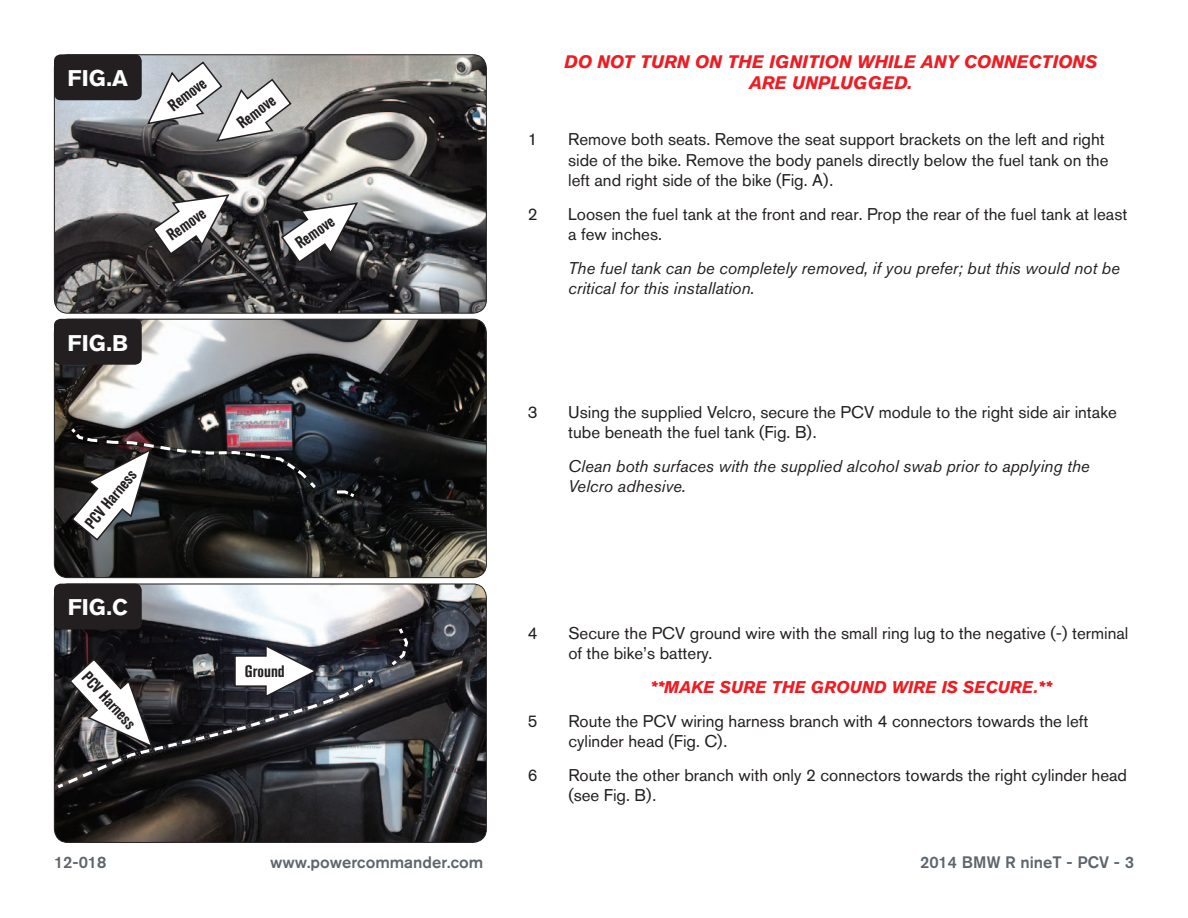
<style>
.page{position:relative;width:1188px;height:918px;background:#fff}
.page>*{position:absolute;margin:0;border:0;box-sizing:border-box;transform-origin:0 0}
.t1{font:700 22.5px "Akzidenz Grotesk BQ";color:#fff}
.t2{font:italic 700 18px "Akzidenz Grotesk BQ";color:#ee1d23}
.Bodycopy{font:16.8px/20.2px "Akzidenz Grotesk BQ";color:#231f20}
.Bodycopy-2{font:italic 16.8px/20.2px "Akzidenz Grotesk BQ";color:#231f20}
.Bodycopy-3{font:italic 700 16.8px "Akzidenz Grotesk BQ";color:#ee1d23}
.t3{font:700 condensed 16.5px "Akzidenz Grotesk BQ";color:#231f20}
.t4{font:500 16.5px "Akzidenz Grotesk BQ";color:#5e656c}
</style>
<div class="page">
<img style="left:54px;top:55px;width:431px;height:257px">
<div style="left:54px;top:54px;width:433px;height:260px;border:1px solid #231f20;border-radius:14px"></div>
<div style="left:54px;top:54px;width:88px;height:46px;background:#231f20;border-radius:7px"></div>
<img style="left:54px;top:319px;width:432px;height:259px">
<div style="left:54px;top:319px;width:433px;height:259px;border:1px solid #231f20;border-radius:14px"></div>
<div style="left:54px;top:319px;width:88px;height:46px;background:#231f20;border-radius:7px"></div>
<img style="left:54px;top:584px;width:432px;height:258px">
<div style="left:54px;top:584px;width:88px;height:45px;background:#231f20;border-radius:7px"></div>
<svg style="left:151px;top:193px;width:80px;height:63px"></svg>
<svg style="left:280px;top:201px;width:79px;height:63px"></svg>
<svg style="left:146px;top:60px;width:147px;height:83px"></svg>
<svg style="left:68px;top:425px;width:251px;height:117px;background:#3d3c3d"></svg>
<svg style="left:334px;top:489px;width:24px;height:11px"></svg>
<svg style="left:388px;top:625px;width:22px;height:43px"></svg>
<svg style="left:54px;top:643px;width:323px;height:148px;background:#46464a"></svg>
<p class="t1" style="left:68px;top:65px;width:62px">FIG.A</p>
<p class="t1" style="left:68px;top:330px;width:62px">FIG.B</p>
<p class="t3" style="left:164px;top:100px;width:45px;rotate:-38deg">Remove</p>
<p class="t3" style="left:233px;top:118px;width:45px;rotate:-38deg">Remove</p>
<p class="t3" style="left:163px;top:229px;width:45px;rotate:-35deg">Remove</p>
<p class="t3" style="left:292px;top:237px;width:45px;rotate:-35deg">Remove</p>
<p class="t3" style="left:81px;top:520px;width:72px;rotate:-50deg">PCV Harness</p>
<p class="t1" style="left:68px;top:594px;width:62px">FIG.C</p>
<p class="t3" style="left:92px;top:668px;width:72px;rotate:47deg">PCV Harness</p>
<p class="t3" style="left:245px;top:661px;width:41px">Ground</p>
<p class="t2" style="left:565px;top:51px;width:534px">DO NOT TURN ON THE IGNITION WHILE ANY CONNECTIONS</p>
<p class="t2" style="left:749px;top:72px;width:164px">ARE UNPLUGGED.</p>
<p class="Bodycopy" style="left:528px;top:129px;width:11px">1</p>
<p class="Bodycopy" style="left:568px;top:129px;width:542px">Remove both seats. Remove the seat support brackets on the left and right side of the bike. Remove the body panels directly below the fuel tank on the left and right side of the bike (Fig. A).</p>
<p class="Bodycopy" style="left:528px;top:204px;width:11px">2</p>
<p class="Bodycopy" style="left:568px;top:204px;width:561px">Loosen the fuel tank at the front and rear. Prop the rear of the fuel tank at least a few inches.</p>
<p class="Bodycopy-2" style="left:568px;top:258px;width:553px">The fuel tank can be completely removed, if you prefer; but this would not be critical for this installation.</p>
<p class="Bodycopy" style="left:528px;top:402px;width:11px">3</p>
<p class="Bodycopy" style="left:568px;top:402px;width:550px">Using the supplied Velcro, secure the PCV module to the right side air intake tube beneath the fuel tank (Fig. B).</p>
<p class="Bodycopy-2" style="left:568px;top:456px;width:523px">Clean both surfaces with the supplied alcohol swab prior to applying the<br>Velcro adhesive.</p>
<p class="Bodycopy" style="left:528px;top:623px;width:11px">4</p>
<p class="Bodycopy" style="left:568px;top:623px;width:562px">Secure the PCV ground wire with the small ring lug to the negative (-) terminal of the bike’s battery.</p>
<p class="Bodycopy-3" style="left:650px;top:677px;width:403px">**MAKE SURE THE GROUND WIRE IS SECURE.**</p>
<p class="Bodycopy" style="left:528px;top:711px;width:11px">5</p>
<p class="Bodycopy" style="left:568px;top:711px;width:521px">Route the PCV wiring harness branch with 4 connectors towards the left cylinder head (Fig. C).</p>
<p class="Bodycopy" style="left:528px;top:765px;width:11px">6</p>
<p class="Bodycopy" style="left:568px;top:765px;width:560px">Route the other branch with only 2 connectors towards the right cylinder head (see Fig. B).</p>
<p class="t4" style="left:54px;top:852px;width:54px">12-018</p>
<p class="t4" style="left:270px;top:852px;width:215px">www.powercommander.com</p>
<p class="t4" style="left:920px;top:852px;width:215px">2014 BMW R nineT - PCV - 3</p>
</div>
